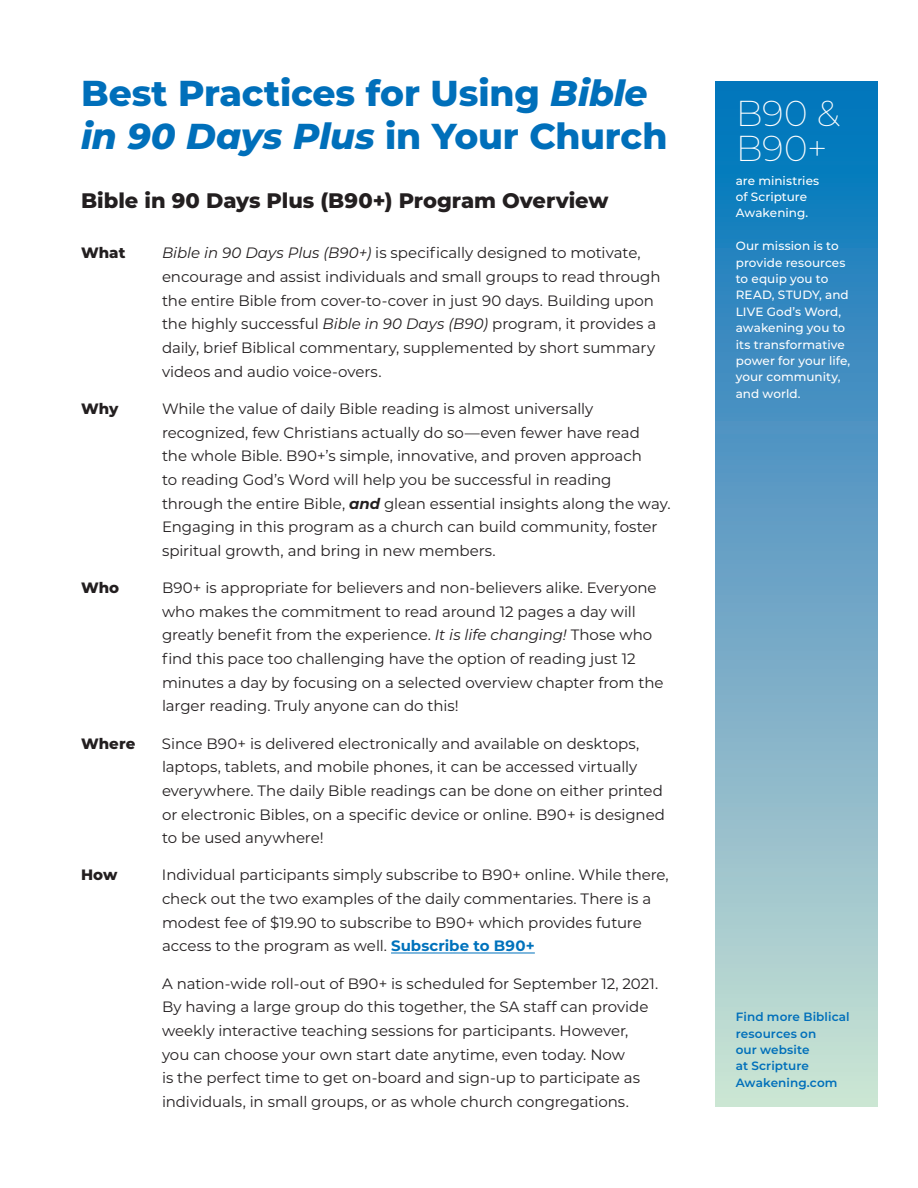
<style>
.page{position:relative;width:918px;height:1188px;background:#fff}
.page>*{position:absolute;margin:0;border:0;box-sizing:border-box;transform-origin:0 0}
.t1{font:800 36px/43.2px "Montserrat";letter-spacing:-.005em;color:#006fba}
.t2{font:200 36px/35px "Montserrat";color:#fff}
.t3{font:800 21px "Montserrat";color:#231f20}
.t4{font:15px/23.7px "Montserrat";letter-spacing:-.005em;color:#231f20}
.t5{font:800 15px "Montserrat";letter-spacing:.005em;color:#231f20}
.t6{font:500 12px/16.4px "Montserrat";letter-spacing:.005em;color:#fff}
.t7{font:600 12px/16.4px "Montserrat";letter-spacing:.005em;color:#006fba}
.s1{font-style:italic}
.s2{font-weight:700;font-style:italic}
.s3{font-weight:700;color:#0072bc}
</style>
<div class="page">
<div style="left:716px;top:81px;width:162px;height:1026px;background:linear-gradient(to bottom,#016fbb,#d1e0d3)"></div>
<hr style="left:391px;top:953px;width:144px;height:1px;background:#0072bc">
<p class="t1" style="left:81px;top:70px;width:588px">Best Practices for Using <span class="s1">Bible in 90 Days Plus</span> in Your Church</p>
<p class="t3" style="left:81px;top:185px;width:529px">Bible in 90 Days Plus (B90+) Program Overview</p>
<p class="t5" style="left:81px;top:242px;width:46px">What</p>
<p class="t4" style="left:162px;top:241px;width:500px"><span class="s1">Bible in 90 Days Plus (B90+)</span> is specifically designed to motivate, encourage and assist individuals and small groups to read through the entire Bible from cover-to-cover in just 90 days. Building upon the highly successful <span class="s1">Bible in 90 Days (B90)</span> program, it provides a daily, brief Biblical commentary, supplemented by short summary videos and audio voice-overs.</p>
<p class="t5" style="left:81px;top:398px;width:39px">Why</p>
<p class="t4" style="left:162px;top:396px;width:510px">While the value of daily Bible reading is almost universally recognized, few Christians actually do so—even fewer have read<br>the whole Bible. B90+’s simple, innovative, and proven approach<br>to reading God’s Word will help you be successful in reading through the entire Bible, <span class="s2">and</span> glean essential insights along the way.<br>Engaging in this program as a church can build community, foster spiritual growth, and bring in new members.</p>
<p class="t5" style="left:81px;top:577px;width:40px">Who</p>
<p class="t4" style="left:162px;top:575px;width:503px">B90+ is appropriate for believers and non-believers alike. Everyone who makes the commitment to read around 12 pages a day will greatly benefit from the experience. <span class="s1">It is life changing!</span> Those who find this pace too challenging have the option of reading just 12 minutes a day by focusing on a selected overview chapter from the larger reading. Truly anyone can do this!</p>
<p class="t5" style="left:81px;top:732px;width:56px">Where</p>
<p class="t4" style="left:162px;top:731px;width:505px">Since B90+ is delivered electronically and available on desktops, laptops, tablets, and mobile phones, it can be accessed virtually everywhere. The daily Bible readings can be done on either printed or electronic Bibles, on a specific device or online. B90+ is designed to be used anywhere!</p>
<p class="t5" style="left:81px;top:864px;width:38px">How</p>
<p class="t4" style="left:162px;top:863px;width:508px">Individual participants simply subscribe to B90+ online. While there, check out the two examples of the daily commentaries. There is a modest fee of $19.90 to subscribe to B90+ which provides future access to the program as well. <span class="s3">Subscribe to B90+</span></p>
<p class="t4" style="left:162px;top:971px;width:498px">A nation-wide roll-out of B90+ is scheduled for September 12, 2021.<br>By having a large group do this together, the SA staff can provide weekly interactive teaching sessions for participants. However, you can choose your own start date anytime, even today. Now<br>is the perfect time to get on-board and sign-up to participate as individuals, in small groups, or as whole church congregations.</p>
<p class="t2" style="left:736px;top:95px;width:106px">B90 &amp;<br>B90+</p>
<p class="t6" style="left:736px;top:172px;width:85px">are ministries of Scripture<br>Awakening.</p>
<p class="t6" style="left:736px;top:237px;width:116px">Our mission is to provide resources to equip you to<br>READ, STUDY, and<br>LIVE God’s Word, awakening you to its transformative power for your life, your community, and world.</p>
<p class="t7" style="left:736px;top:1008px;width:115px">Find more Biblical resources on<br>our website<br>at Scripture<br>Awakening.com</p>
</div>
